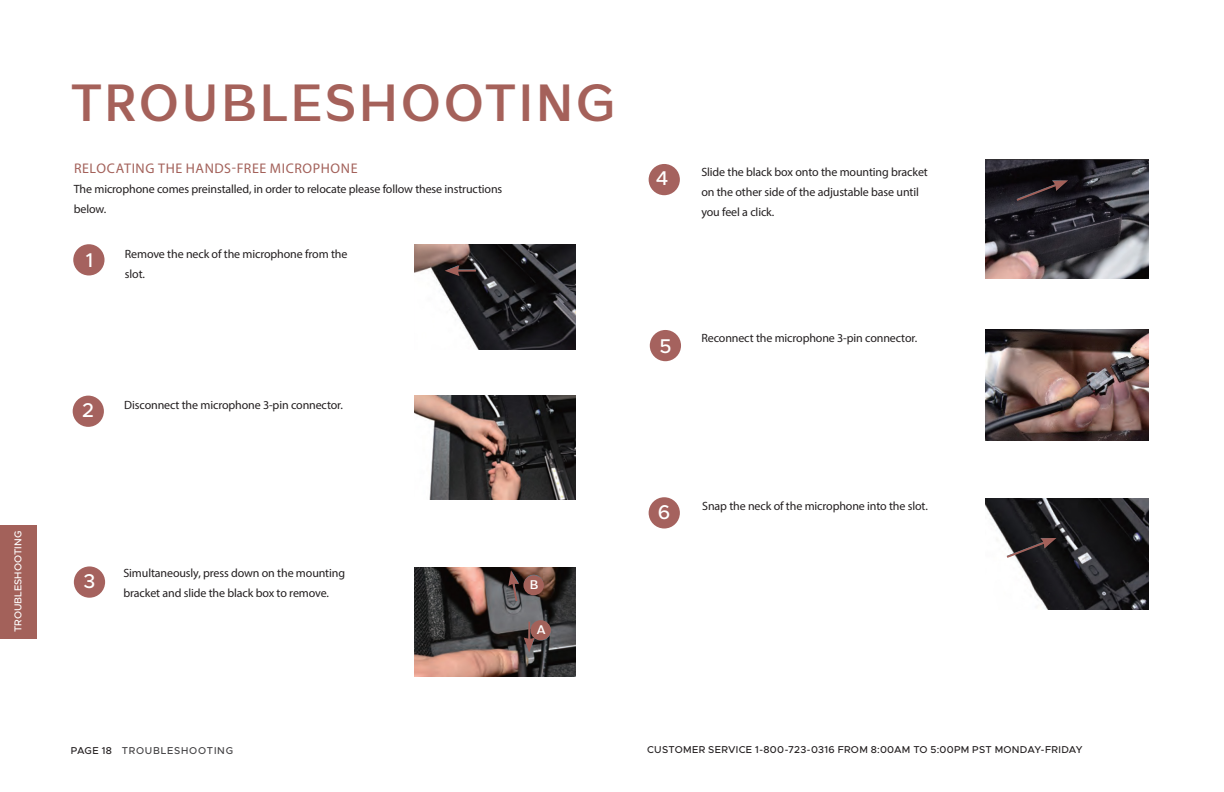
<style>
.page{position:relative;width:1224px;height:792px;background:#fff}
.page>*{position:absolute;margin:0;border:0;box-sizing:border-box;transform-origin:0 0}
.t1{font:700 50px "Stark";letter-spacing:.05em;color:#a5615a}
.t2{font:500 20px "Metropolis";color:#fff}
.t3{font:14px "Myriad Pro";letter-spacing:.045em;color:#a3615a}
.t4{font:12px/20px "Myriad Pro";letter-spacing:-.01em;color:#231f20}
.t5{font:700 12px "Stark";color:#fff}
.t6{font:500 10px "Metropolis";letter-spacing:.03em;color:#231f20}
.t7{font:500 10px "Metropolis";color:#fff}
.t8{font:500 10px "Metropolis";letter-spacing:.075em;color:#414042}
</style>
<div class="page">
<div style="left:0;top:525px;width:36px;height:113px;background:#a3615a"></div>
<div style="left:73px;top:244px;width:32px;height:31px;background:#a5625e;border-radius:50%"></div>
<div style="left:73px;top:396px;width:31px;height:31px;background:#a5625e;border-radius:50%"></div>
<img style="left:415px;top:245px;width:160px;height:104px">
<img style="left:415px;top:395px;width:160px;height:105px">
<div style="left:74px;top:566px;width:31px;height:32px;background:#a5625e;border-radius:50%"></div>
<div style="left:649px;top:164px;width:31px;height:31px;background:#a5625e;border-radius:50%"></div>
<div style="left:650px;top:330px;width:31px;height:31px;background:#a5625e;border-radius:50%"></div>
<div style="left:649px;top:497px;width:31px;height:32px;background:#a5625e;border-radius:50%"></div>
<img style="left:415px;top:568px;width:160px;height:108px">
<img style="left:985px;top:159px;width:163px;height:120px">
<img style="left:985px;top:329px;width:163px;height:112px">
<img style="left:985px;top:499px;width:163px;height:111px">
<svg style="left:445px;top:265px;width:31px;height:11px"></svg>
<svg style="left:508px;top:570px;width:11px;height:33px"></svg>
<svg style="left:524px;top:621px;width:11px;height:32px"></svg>
<svg style="left:1004px;top:538px;width:53px;height:22px"></svg>
<svg style="left:1014px;top:180px;width:54px;height:23px"></svg>
<div style="left:531px;top:621px;width:19px;height:18px;background:#a36159;border-radius:50%"></div>
<div style="left:530px;top:620px;width:21px;height:20px;border:2px solid #a3615a;border-radius:50%"></div>
<div style="left:524px;top:576px;width:19px;height:18px;background:#a36159;border-radius:50%"></div>
<div style="left:523px;top:575px;width:21px;height:20px;border:2px solid #a3615a;border-radius:50%"></div>
<p class="t7" style="left:12px;top:632px;width:102px;rotate:-90deg">TROUBLESHOOTING</p>
<p class="t1" style="left:71px;top:71px;width:545px">TROUBLESHOOTING</p>
<p class="t3" style="left:74px;top:159px;width:285px">RELOCATING THE HANDS-FREE MICROPHONE</p>
<p class="t4" style="left:74px;top:179px;width:430px">The microphone comes preinstalled, in order to relocate please follow these instructions below.</p>
<p class="t2" style="left:86px;top:248px;width:9px">1</p>
<p class="t4" style="left:125px;top:243px;width:224px">Remove the neck of the microphone from the slot.</p>
<p class="t2" style="left:82px;top:398px;width:13px">2</p>
<p class="t4" style="left:124px;top:394px;width:220px">Disconnect the microphone 3-pin connector.</p>
<p class="t2" style="left:84px;top:568px;width:13px">3</p>
<p class="t4" style="left:123px;top:563px;width:223px">Simultaneously, press down on the mounting</p>
<p class="t4" style="left:123px;top:583px;width:207px">bracket and slide the black box to remove.</p>
<p class="t5" style="left:530px;top:577px;width:10px">B</p>
<p class="t5" style="left:537px;top:622px;width:10px">A</p>
<p class="t2" style="left:656px;top:166px;width:14px">4</p>
<p class="t4" style="left:701px;top:162px;width:228px">Slide the black box onto the mounting bracket on the other side of the adjustable base until you feel a click.</p>
<p class="t2" style="left:659px;top:334px;width:14px">5</p>
<p class="t4" style="left:701px;top:328px;width:217px">Reconnect the microphone 3-pin connector.</p>
<p class="t2" style="left:658px;top:499px;width:14px">6</p>
<p class="t4" style="left:702px;top:496px;width:227px">Snap the neck of the microphone into the slot.</p>
<p class="t6" style="left:71px;top:744px;width:43px">PAGE 18</p>
<p class="t6" style="left:647px;top:743px;width:437px">CUSTOMER SERVICE 1-800-723-0316 FROM 8:00AM TO 5:00PM PST MONDAY-FRIDAY</p>
<p class="t8" style="left:122px;top:744px;width:113px">TROUBLESHOOTING</p>
</div>
